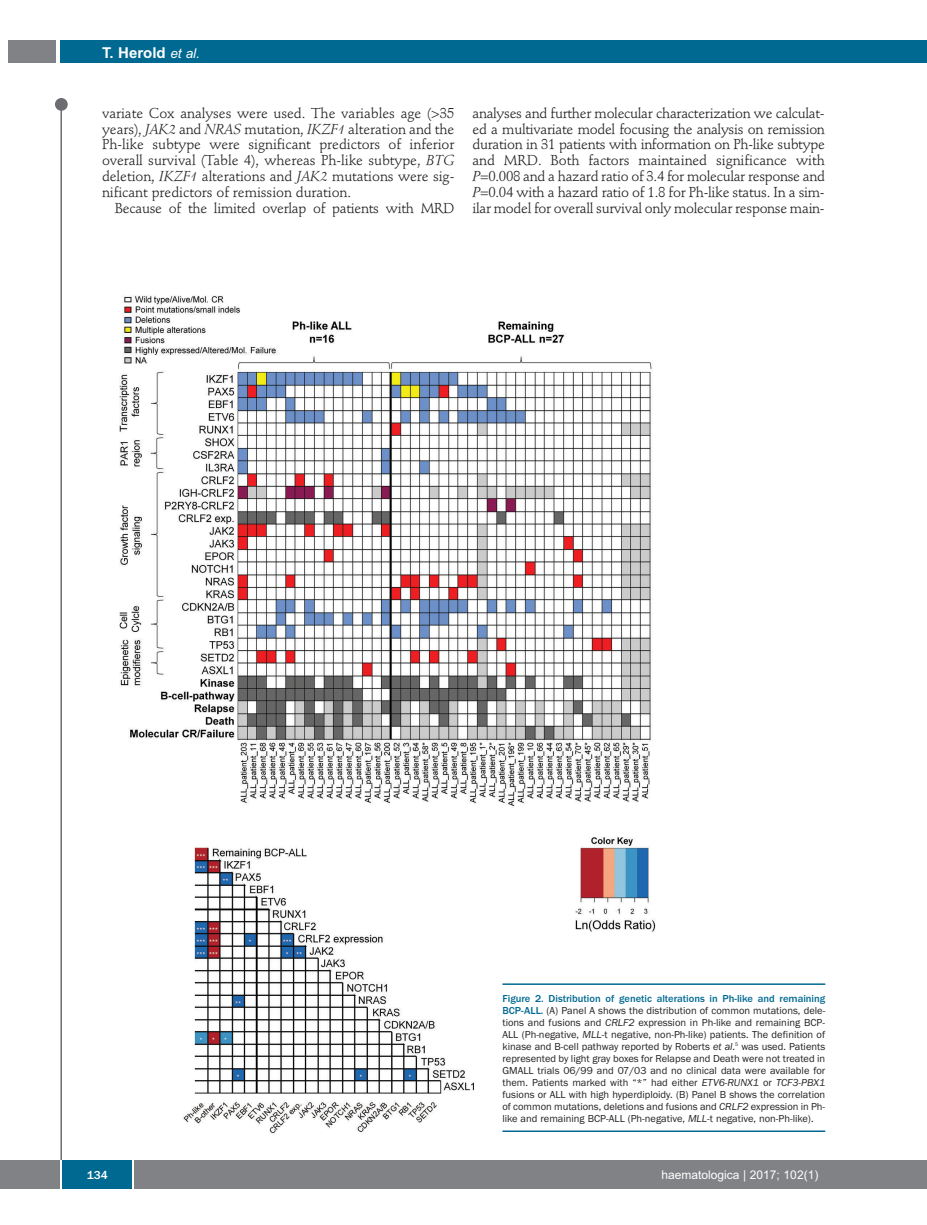
<style>
.page{position:relative;width:927px;height:1225px;background:#fff}
.page>*{position:absolute;margin:0;border:0;box-sizing:border-box;transform-origin:0 0}
.t1{font:700 15px "Arial";color:#fff}
.t2{font:14.25px/15.9px "Stempel Schneidler";letter-spacing:-.02em;color:#231f20;text-align:justify}
.t3{font:12px "Arial";color:#fff}
.t4{font:500 12px "Franklin Gothic";color:#fff}
.t5{font:10.5px/12px "Franklin Gothic";color:#231f20;text-align:justify}
.s1{font-weight:400;font-style:italic;font-size:13.5px}
.s2{font-style:italic}
.s3{font-weight:500;color:#006991}
</style>
<div class="page">
<div style="left:911px;top:40px;width:16px;height:22px;background:#006991"></div>
<div style="left:910px;top:1160px;width:17px;height:28px;background:#808285"></div>
<div style="left:55px;top:98px;width:13px;height:13px;background:#6c6d70;border-radius:50%"></div>
<hr style="left:60px;top:101px;width:2px;height:1061px;background:#6c6d70">
<div style="left:60px;top:40px;width:852px;height:22px;background:#006991"></div>
<div style="left:9px;top:40px;width:47px;height:22px;background:#808285"></div>
<div style="left:0;top:1160px;width:911px;height:28px;background:#808285"></div>
<div style="left:62px;top:1160px;width:71px;height:28px;background:#006991"></div>
<hr style="left:60px;top:1160px;width:2px;height:28px;background:#fff">
<svg style="left:133px;top:1160px;width:1px;height:28px"></svg>
<img style="left:119px;top:295px;width:537px;height:839px">
<hr style="left:502px;top:983px;width:323px;height:2px;background:#006991">
<hr style="left:502px;top:1130px;width:323px;height:2px;background:#006991">
<p class="t1" style="left:102px;top:44px;width:99px">T. Herold <span class="s1">et al.</span></p>
<p class="t2" style="left:102px;top:106px;width:354px">variate Cox analyses were used. The variables age (&gt;35 years), <span class="s2">JAK2</span> and <span class="s2">NRAS</span> mutation, <span class="s2">IKZF1</span> alteration and the Ph-like subtype were significant predictors of inferior overall survival (Table 4), whereas Ph-like subtype, <span class="s2">BTG </span>deletion, <span class="s2">IKZF1</span> alterations and <span class="s2">JAK2</span> mutations were sig&shy;nificant predictors of remission duration.</p>
<p class="t2" style="left:115px;top:201px;width:341px">Because of the limited overlap of patients with MRD</p>
<p class="t2" style="left:472px;top:106px;width:354px">analyses and further molecular characterization we calculat&shy;ed a multivariate model focusing the analysis on remission duration in 31 patients with information on Ph-like subtype and MRD. Both factors maintained significance with <span class="s2">P</span>=0.008 and a hazard ratio of 3.4 for molecular response and <span class="s2">P</span>=0.04 with a hazard ratio of 1.8 for Ph-like status. In a sim&shy;ilar model for overall survival only molecular response main-</p>
<p class="t5" style="left:502px;top:992px;width:324px"><span class="s3">Figure 2. Distribution of genetic alterations in Ph-like and remaining BCP-ALL.</span> (A) Panel A shows the distribution of common mutations, dele&shy;tions and fusions and <span class="s2">CRLF2</span> expression in Ph-like and remaining BCP-ALL (Ph-negative, <span class="s2">MLL</span>-t negative, non-Ph-like) patients. The definition of kinase and B-cell pathway reported by Roberts <span class="s2">et al.</span><sup>5</sup> was used. Patients represented by light gray boxes for Relapse and Death were not treated in GMALL trials 06/99 and 07/03 and no clinical data were available for them. Patients marked with “*” had either <span class="s2">ETV6-RUNX1</span> or <span class="s2">TCF3-PBX1 </span>fusions or ALL with high hyperdiploidy. (B) Panel B shows the correlation of common mutations, deletions and fusions and <span class="s2">CRLF2</span> expression in Ph&shy;like and remaining BCP-ALL (Ph-negative, <span class="s2">MLL</span>-t negative, non-Ph-like).</p>
<p class="t4" style="left:87px;top:1167px;width:23px">134</p>
<p class="t3" style="left:661px;top:1167px;width:158px">haematologica | 2017; 102(1)</p>
</div>
